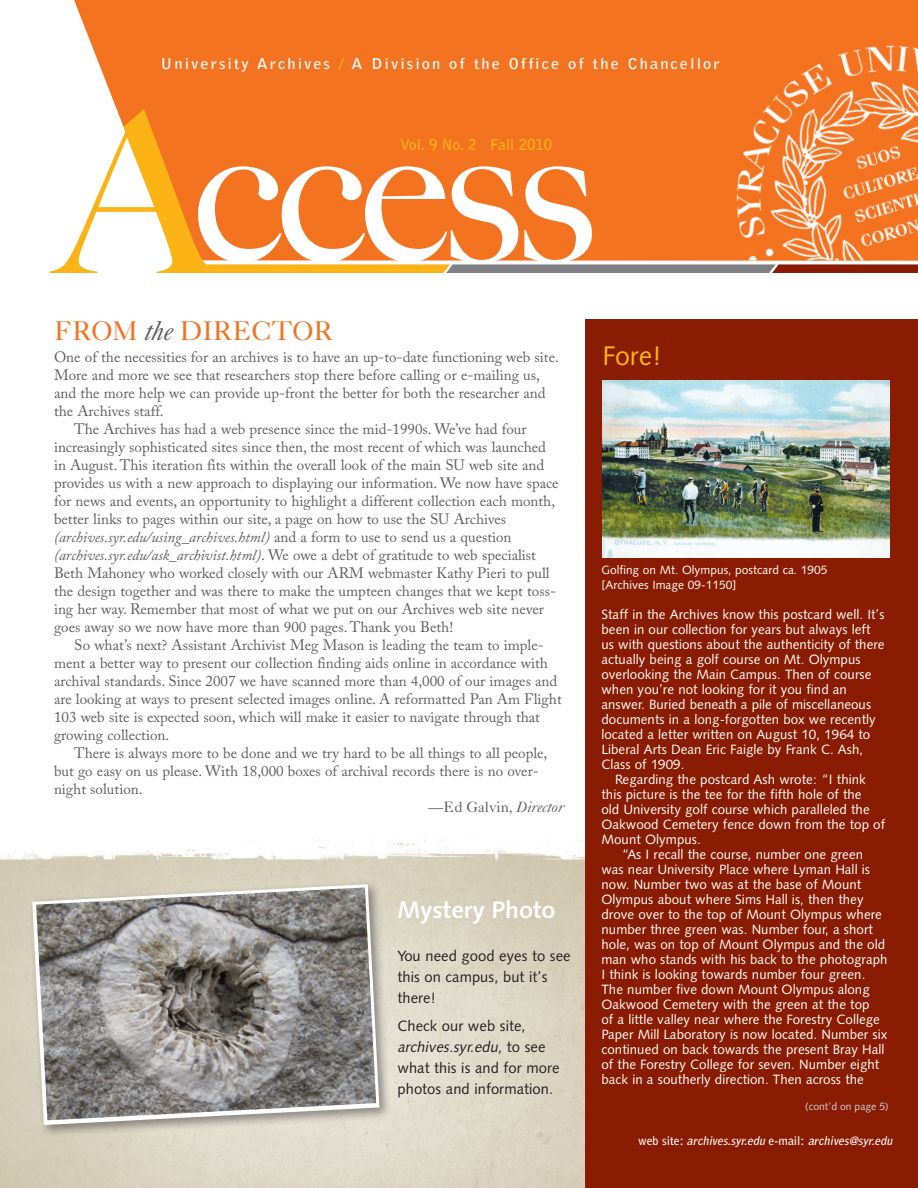
<style>
.page{position:relative;width:918px;height:1188px;background:#fff}
.page>*{position:absolute;margin:0;border:0;box-sizing:border-box;transform-origin:0 0}
.t1{font:500 198px "Big Caslon";letter-spacing:-.01em;color:#fff}
.t2{font:27px "Caslon Five Forty";color:#f47321}
.t3{font:27px "Humanist 531 BT Roman A";color:#fbb316}
.t4{font:24px "Humanist 531 BT Bold A";letter-spacing:-.01em;color:#fff}
.t5{font:15px "Adobe Caslon Pro";color:#5f5f62}
.t6{font:italic 15px "Adobe Caslon Pro";color:#5f5f62}
.t7{font:15px/21px "Humanist 531 BT Roman A";color:#231f20}
.t8{font:700 15px "Bell Gothic Std";letter-spacing:.12em;color:#fff;scale:1.1 1}
.t9{font:15px "Caslon Five Forty";color:#5f5f62}
.t10{font:700 15px "Bell Gothic";color:#fbb316}
.t11{font:13.5px/15px "Humanist 531 BT Roman A";color:#fff}
.t12{font:12px/15px "Humanist 531 BT Roman A";color:#fff}
.t13{font:italic 700 12px "Bell Gothic";color:#fff}
.t14{font:10.5px "Humanist 531 BT Roman A";color:#d0d4d8}
.s1{color:#fbb316}
.s2{font-style:italic;color:#5f5f62}
.s3{font-style:normal}
.s4{font-style:italic}
</style>
<div class="page">
<img style="left:0;top:839px;width:585px;height:349px">
<div style="left:74px;top:0;width:844px;height:109px;background:#f47321"></div>
<img style="left:698px;top:29px;width:220px;height:80px">
<svg style="left:49px;top:109px;width:869px;height:164px"></svg>
<div style="left:585px;top:320px;width:333px;height:868px;background:#891c02"></div>
<div style="left:28px;top:880px;width:363px;height:257px;background:#231f20;opacity:.45"></div>
<svg style="left:32px;top:884px;width:347px;height:241px"></svg>
<img style="left:36px;top:887px;width:340px;height:233px">
<img style="left:602px;top:380px;width:288px;height:178px">
<p class="t8" style="left:161px;top:54px;width:510px">University Archives <span class="s1">/</span> A Division of the Office of the Chancellor</p>
<p class="t10" style="left:400px;top:135px;width:154px">Vol. 9 No. 2 Fall 2010</p>
<h1 class="t1" style="left:194px;top:77px;width:402px">ccess</h1>
<h2 class="t2" style="left:54px;top:314px;width:280px">FROM <span class="s2">the</span> DIRE CTOR</h2>
<p class="t5" style="left:54px;top:348px;width:506px">One of the necessities for an archives is to have an up-to-date functioning web site.</p>
<p class="t5" style="left:54px;top:366px;width:487px">More and more we see that researchers stop there before calling or e-mailing us,</p>
<p class="t5" style="left:54px;top:384px;width:493px">and the more help we can provide up-front the better for both the researcher and</p>
<p class="t5" style="left:54px;top:402px;width:111px">the Archives staff.</p>
<p class="t5" style="left:74px;top:420px;width:454px">The Archives has had a web presence since the mid-1990s. We’ve had four</p>
<p class="t5" style="left:54px;top:438px;width:494px">increasingly sophisticated sites since then, the most recent of which was launched</p>
<p class="t5" style="left:54px;top:456px;width:492px">in August. This iteration fits within the overall look of the main SU web site and</p>
<p class="t5" style="left:54px;top:474px;width:506px">provides us with a new approach to displaying our information. We now have space</p>
<p class="t5" style="left:54px;top:492px;width:503px">for news and events, an opportunity to highlight a different collection each month,</p>
<p class="t5" style="left:54px;top:510px;width:454px">better links to pages within our site, a page on how to use the SU Archives</p>
<p class="t6" style="left:54px;top:528px;width:459px">(archives.syr.edu/using_archives.html) <span class="s3">and a form to use to send us a question</span></p>
<p class="t6" style="left:54px;top:546px;width:484px">(archives.syr.edu/ask_archivist.html)<span class="s3">. We owe a debt of gratitude to web specialist</span></p>
<p class="t5" style="left:54px;top:564px;width:497px">Beth Mahoney who worked closely with our ARM webmaster Kathy Pieri to pull</p>
<p class="t5" style="left:54px;top:582px;width:504px">the design together and was there to make the umpteen changes that we kept toss-</p>
<p class="t5" style="left:54px;top:600px;width:492px">ing her way. Remember that most of what we put on our Archives web site never</p>
<p class="t5" style="left:54px;top:618px;width:401px">goes away so we now have more than 900 pages. Thank you Beth!</p>
<p class="t5" style="left:74px;top:636px;width:471px">So what’s next? Assistant Archivist Meg Mason is leading the team to imple-</p>
<p class="t5" style="left:54px;top:654px;width:496px">ment a better way to present our collection finding aids online in accordance with</p>
<p class="t5" style="left:54px;top:672px;width:505px">archival standards. Since 2007 we have scanned more than 4,000 of our images and</p>
<p class="t5" style="left:54px;top:690px;width:509px">are looking at ways to present selected images online. A reformatted Pan Am Flight</p>
<p class="t5" style="left:54px;top:708px;width:488px">103 web site is expected soon, which will make it easier to navigate through that</p>
<p class="t5" style="left:54px;top:726px;width:117px">growing collection.</p>
<p class="t5" style="left:74px;top:744px;width:475px">There is always more to be done and we try hard to be all things to all people,</p>
<p class="t5" style="left:54px;top:762px;width:486px">but go easy on us please. With 18,000 boxes of archival records there is no over-</p>
<p class="t5" style="left:54px;top:780px;width:90px">night solution.</p>
<p class="t9" style="left:429px;top:798px;width:137px">—ED GALVIN, <span class="s4">Director</span></p>
<h3 class="t4" style="left:398px;top:895px;width:160px">Mystery Photo</h3>
<p class="t7" style="left:398px;top:945px;width:175px">You need good eyes to see this on campus, but it’s there!</p>
<p class="t7" style="left:397px;top:1015px;width:164px">Check our web site, <span class="s4">archives.syr.edu</span>, t o s e e what this is and for more photos and information.</p>
<h2 class="t3" style="left:603px;top:339px;width:60px">Fore!</h2>
<p class="t12" style="left:602px;top:562px;width:228px">Golfing on Mt. Olympus, postcard ca. 1905 [Archives Image 09-1150]</p>
<p class="t11" style="left:602px;top:607px;width:285px">Staff in the Archives know this postcard well. It’s been in our collection for years but always left us with questions about the authenticity of there actually being a golf course on Mt. Olympus overlooking the Main Campus. Then of course when you’re not looking for it you find an answer. Buried beneath a pile of miscellaneous documents in a long-forgotten box we recently located a letter written on August 10, 1964 to Liberal Arts Dean Eric Faigle by Frank C. Ash, Class of 1909.</p>
<p class="t11" style="left:615px;top:772px;width:252px">Regarding the postcard Ash wrote: “I think</p>
<p class="t11" style="left:602px;top:787px;width:262px">this picture is the tee for the fifth hole of the</p>
<p class="t11" style="left:602px;top:802px;width:270px">old University golf course which paralleled the</p>
<p class="t11" style="left:602px;top:817px;width:285px">Oakwood Cemetery fence down from the top of</p>
<p class="t11" style="left:602px;top:832px;width:101px">Mount Olympus.</p>
<p class="t11" style="left:622px;top:847px;width:243px">“As I recall the course, number one green</p>
<p class="t11" style="left:602px;top:862px;width:270px">was near University Place where Lyman Hall is</p>
<p class="t11" style="left:602px;top:877px;width:261px">now. Number two was at the base of Mount</p>
<p class="t11" style="left:602px;top:892px;width:264px">Olympus about where Sims Hall is, then they</p>
<p class="t11" style="left:602px;top:907px;width:282px">drove over to the top of Mount Olympus where</p>
<p class="t11" style="left:602px;top:922px;width:273px">number three green was. Number four, a short</p>
<p class="t11" style="left:602px;top:937px;width:285px">hole, was on top of Mount Olympus and the old</p>
<p class="t11" style="left:602px;top:952px;width:288px">man who stands with his back to the photograph</p>
<p class="t11" style="left:602px;top:967px;width:265px">I think is looking towards number four green.</p>
<p class="t11" style="left:602px;top:982px;width:270px">The number five down Mount Olympus along</p>
<p class="t11" style="left:602px;top:997px;width:270px">Oakwood Cemetery with the green at the top</p>
<p class="t11" style="left:602px;top:1012px;width:280px">of a little valley near where the Forestry College</p>
<p class="t11" style="left:602px;top:1027px;width:288px">Paper Mill Laboratory is now located. Number six</p>
<p class="t11" style="left:602px;top:1042px;width:285px">continued on back towards the present Bray Hall</p>
<p class="t11" style="left:602px;top:1057px;width:279px">of the Forestry College for seven. Number eight</p>
<p class="t11" style="left:602px;top:1072px;width:264px">back in a southerly direction. Then across the</p>
<p class="t14" style="left:805px;top:1099px;width:85px">(cont’d on page 5)</p>
<p class="t13" style="left:638px;top:1133px;width:258px"><span class="s3">w e b s i t e :</span> archives.syr.edu <span class="s3">e - m a i l :</span> archives@syr.edu</p>
</div>
